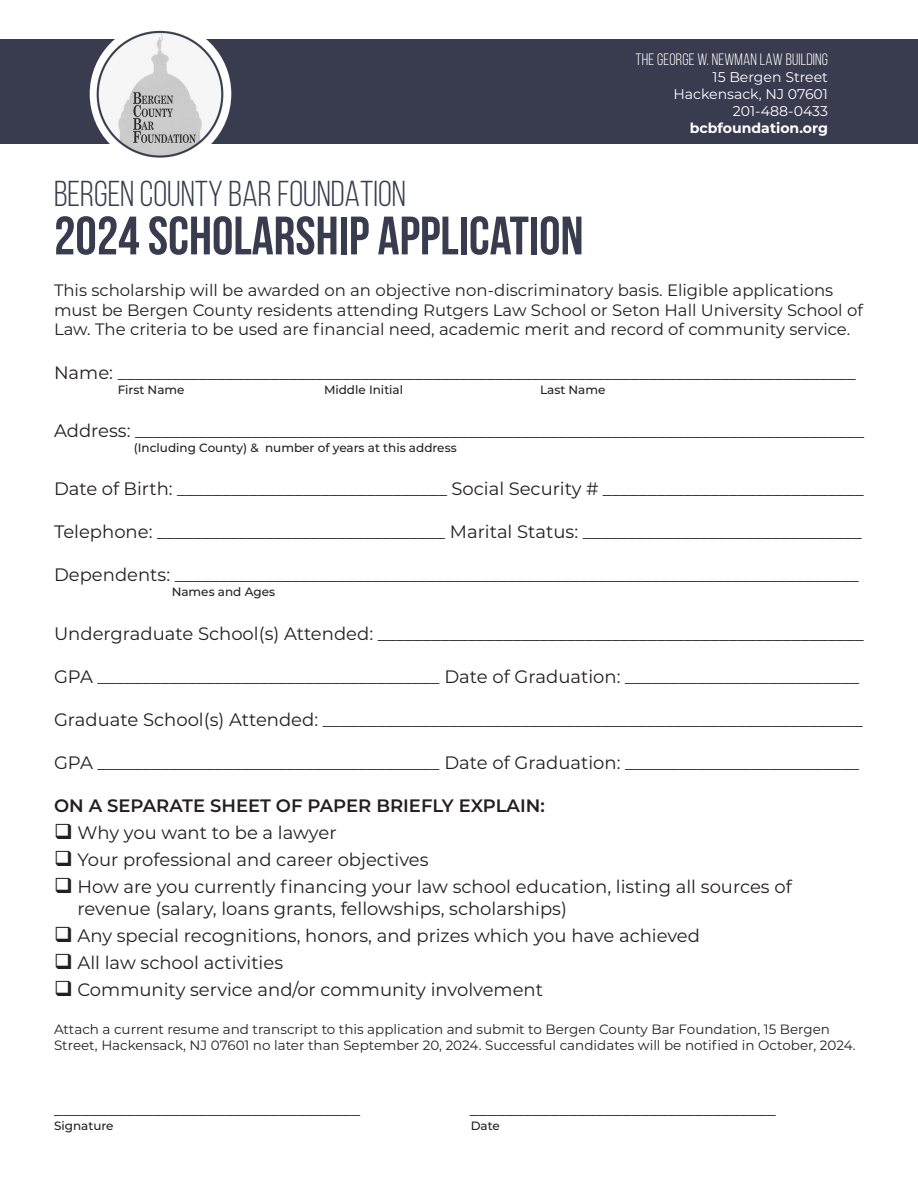
<style>
.page{position:relative;width:918px;height:1188px;background:#fff}
.page>*{position:absolute;margin:0;border:0;box-sizing:border-box;transform-origin:0 0}
.t1{font:700 54px "Bebas Neue";color:#393c4f}
.t2{font:36px "Bebas Neue";color:#393c4f}
.t3{font:18px/21.6px "Montserrat";color:#231f20}
.t4{font:600 18px "Montserrat";color:#231f20}
.t5{font:16.5px/19.8px "Montserrat";color:#231f20}
.t6{font:16.5px "Bebas Neue";letter-spacing:.01em;color:#fff}
.t7{font:14.1px "Montserrat";color:#fff}
.t8{font:700 14.1px "Montserrat";color:#fff}
.t9{font:13.5px/16.2px "Montserrat";color:#231f20}
.t10{font:500 12px "Montserrat";color:#231f20}
</style>
<div class="page">
<div style="left:0;top:40px;width:918px;height:104px;background:#393c4f"></div>
<div style="left:90px;top:22px;width:141px;height:144px;background:#fff;border-radius:50%"></div>
<img style="left:94px;top:30px;width:133px;height:128px">
<p class="t6" style="left:636px;top:50px;width:194px">THE GEORGE W. NEWMAN LAW BUILDING</p>
<p class="t7" style="left:713px;top:67px;width:117px">15 Bergen Street</p>
<p class="t7" style="left:673px;top:84px;width:156px">Hackensack, NJ 07601</p>
<p class="t7" style="left:733px;top:101px;width:97px">201-488-0433</p>
<p class="t8" style="left:690px;top:117px;width:140px">bcbfoundation.org</p>
<p class="t2" style="left:54px;top:175px;width:353px">BERGEN COUNTY BAR FOUNDATION</p>
<p class="t1" style="left:54px;top:206px;width:531px">2024 SCHOLARSHIP APPLICATION</p>
<p class="t5" style="left:54px;top:279px;width:811px">This scholarship will be awarded on an objective non-discriminatory basis. Eligible applications must be Bergen County residents attending Rutgers Law School or Seton Hall University School of<br>Law. The criteria to be used are financial need, academic merit and record of community service.</p>
<p class="t3" style="left:54px;top:361px;width:803px">Name: __________________________________________________________________________________</p>
<p class="t10" style="left:118px;top:381px;width:68px">First Name</p>
<p class="t10" style="left:324px;top:381px;width:81px">Middle Initial</p>
<p class="t10" style="left:540px;top:381px;width:67px">Last Name</p>
<p class="t3" style="left:54px;top:419px;width:811px">Address: _________________________________________________________________________________</p>
<p class="t10" style="left:134px;top:439px;width:324px">(Including County) &amp; number of years at this address</p>
<p class="t3" style="left:54px;top:477px;width:811px">Date of Birth: ______________________________ Social Security # _____________________________</p>
<p class="t3" style="left:54px;top:520px;width:809px">Telephone: ________________________________ Marital Status: _______________________________</p>
<p class="t3" style="left:54px;top:564px;width:806px">Dependents: ____________________________________________________________________________</p>
<p class="t10" style="left:172px;top:584px;width:105px">Names and Ages</p>
<p class="t3" style="left:54px;top:622px;width:811px">Undergraduate School(s) Attended: ______________________________________________________</p>
<p class="t3" style="left:54px;top:665px;width:807px">GPA ______________________________________ Date of Graduation: __________________________</p>
<p class="t3" style="left:54px;top:708px;width:810px">Graduate School(s) Attended: ____________________________________________________________</p>
<p class="t3" style="left:54px;top:751px;width:807px">GPA ______________________________________ Date of Graduation: __________________________</p>
<p class="t4" style="left:54px;top:793px;width:492px">ON A SEPARATE SHEET OF PAPER BRIEFLY EXPLAIN:</p>
<p class="t3" style="left:54px;top:822px;width:284px">❑ Why you want to be a lawyer</p>
<p class="t3" style="left:54px;top:849px;width:376px">❑ Your professional and career objectives</p>
<p class="t3" style="left:78px;top:876px;width:716px;text-indent:-24px">❑ How are you currently financing your law school education, listing all sources of revenue (salary, loans grants, fellowships, scholarships)</p>
<p class="t3" style="left:54px;top:924px;width:648px">❑ Any special recognitions, honors, and prizes which you have achieved</p>
<p class="t3" style="left:54px;top:951px;width:231px">❑ All law school activities</p>
<p class="t3" style="left:54px;top:978px;width:491px">❑ Community service and/or community involvement</p>
<p class="t9" style="left:54px;top:1020px;width:803px">Attach a current resume and transcript to this application and submit to Bergen County Bar Foundation, 15 Bergen<br>Street, Hackensack, NJ 07601 no later than September 20, 2024. Successful candidates will be notified in October, 2024.</p>
<p class="t3" style="left:54px;top:1097px;width:307px">__________________________________</p>
<p class="t3" style="left:470px;top:1097px;width:307px">__________________________________</p>
<p class="t10" style="left:54px;top:1117px;width:61px">Signature</p>
<p class="t10" style="left:471px;top:1117px;width:31px">Date</p>
</div>
